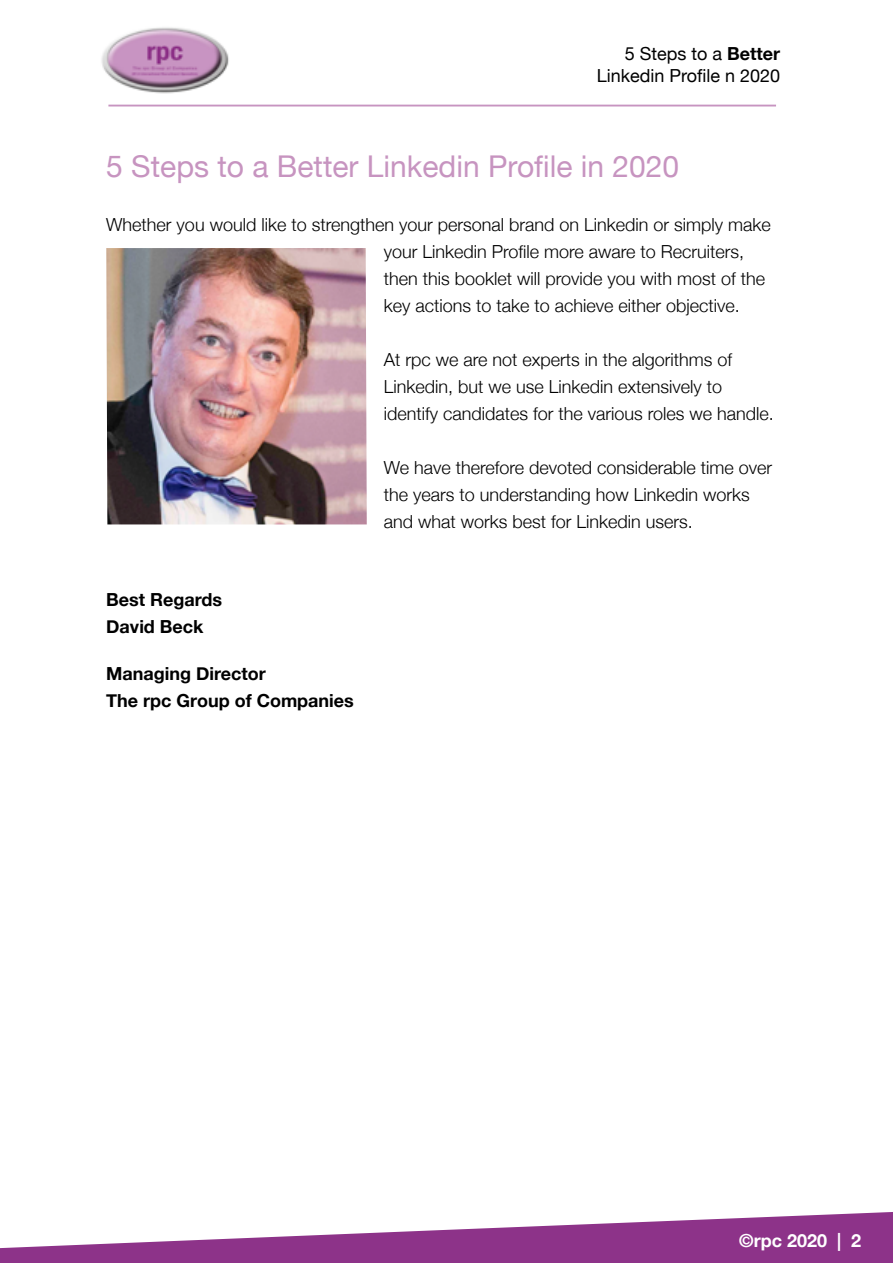
<style>
.page{position:relative;width:893px;height:1263px;background:#fff}
.page>*{position:absolute;margin:0;border:0;box-sizing:border-box;transform-origin:0 0}
.t1{font:30px "Helvetica Neue";color:#c794c0}
.t2{font:300 18px/27px "Helvetica Neue";color:#000}
.t3{font:700 18px/27px "Helvetica Neue";color:#000}
.t4{font:18px/21.6px "Helvetica Neue";color:#000;text-align:right}
.t5{font:700 18px "Helvetica Neue";color:#fff}
.s1{font-weight:700}
</style>
<div class="page">
<hr style="left:108px;top:105px;width:668px;height:1px;background:#c794c0">
<img style="left:101px;top:27px;width:128px;height:67px">
<svg style="left:0;top:1212px;width:893px;height:51px;fill:#8d3389"></svg>
<img style="left:106px;top:248px;width:261px;height:276px">
<p class="t4" style="left:597px;top:42px;width:185px">5 Steps to a <span class="s1">Better<br></span>Linkedin Profile n 2020</p>
<h1 class="t1" style="left:106px;top:141px;width:574px">5 Steps to a Better Linkedin Profile in 2020</h1>
<p class="t2" style="left:384px;top:210px;width:389px;text-indent:-277px">Whether you would like to strengthen your personal brand on Linkedin or simply make your Linkedin Profile more aware to Recruiters, then this booklet will provide you with most of the key actions to take to achieve either objective.</p>
<p class="t2" style="left:384px;top:345px;width:392px">At rpc we are not experts in the algorithms of<br>Linkedin, but we use Linkedin extensively to identify candidates for the various roles we handle.</p>
<p class="t2" style="left:384px;top:453px;width:390px">We have therefore devoted considerable time over the years to understanding how Linkedin works and what works best for Linkedin users.</p>
<p class="t3" style="left:106px;top:585px;width:118px">Best Regards<br>David Beck</p>
<p class="t3" style="left:106px;top:659px;width:249px">Managing Director<br>The rpc Group of Companies</p>
<p class="t5" style="left:739px;top:1224px;width:123px">©rpc 2020 | 2</p>
</div>
